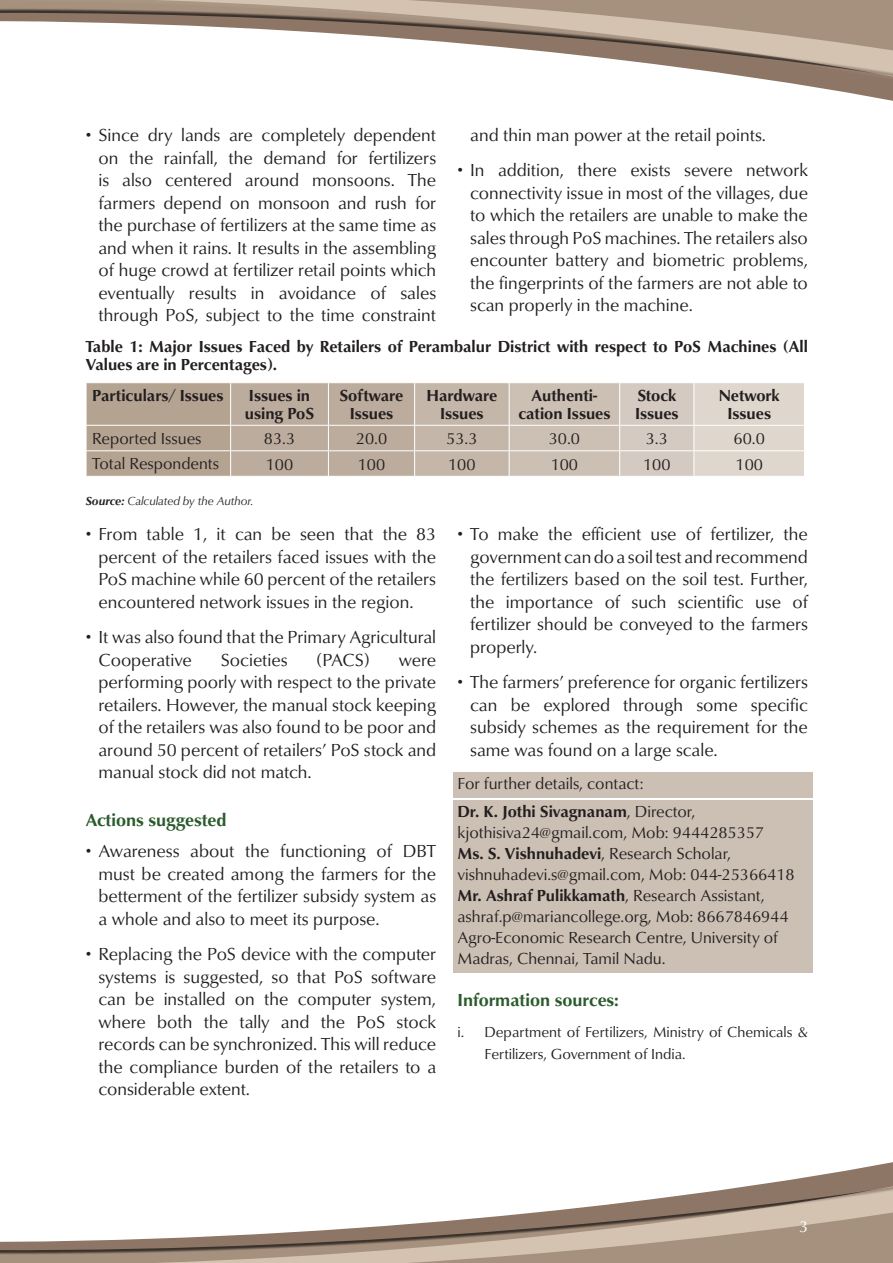
<style>
.page{position:relative;width:893px;height:1263px;background:#fff}
.page>*{position:absolute;margin:0;border:0;box-sizing:border-box;transform-origin:0 0}
.t1{font:18px/22.5px "Classico URW";color:#231f20;text-align:justify}
.Heading_1{font:700 18px "Classico URW";color:#2b5b2d}
.CONTACTION_DETAILS{font:16.5px/21px "Classico URW";color:#231f20}
.Table_Text{font:700 16.5px/18px "Classico URW";color:#231f20;text-align:center}
.Table_Text-2{font:16.5px "Classico URW";color:#231f20}
.t2{font:16.5px "Classico URW";color:#fff}
.t3{font:15px/22.5px "Classico URW";color:#231f20}
.FIGURE_CAPTION{font:italic 12px "Classico URW";color:#231f20}
.s1{font-weight:700}
</style>
<div class="page">
<div style="left:0;top:0;width:893px;height:94px;background:#231f20;opacity:.75"></div>
<div style="left:0;top:1168px;width:893px;height:95px;background:#231f20;opacity:.75"></div>
<div style="left:0;top:0;width:893px;height:84px;background:#231f20;opacity:.5"></div>
<svg style="left:0;top:0;width:893px;height:79px"></svg>
<svg style="left:0;top:1184px;width:893px;height:79px"></svg>
<svg style="left:86px;top:383px;width:718px;height:93px;background:#c8baae"></svg>
<div style="left:453px;top:773px;width:359px;height:25px;background:#ccc0b4"></div>
<div style="left:453px;top:800px;width:359px;height:172px;background:#ccc0b4"></div>
<p class="t1" style="left:98px;top:124px;width:339px;text-indent:-13px">• Since dry lands are completely dependent on the rainfall, the demand for fertilizers is also centered around monsoons. The farmers depend on monsoon and rush for the purchase of fertilizers at the same time as and when it rains. It results in the assembling of huge crowd at fertilizer retail points which eventually results in avoidance of sales through PoS, subject to the time constraint</p>
<p class="t1" style="left:470px;top:124px;width:297px">and thin man power at the retail points.</p>
<p class="t1" style="left:470px;top:159px;width:339px;text-indent:-13px">• In addition, there exists severe network connectivity issue in most of the villages, due to which the retailers are unable to make the sales through PoS machines. The retailers also encounter battery and biometric problems, the fingerprints of the farmers are not able to scan properly in the machine.</p>
<p class="Table_Text" style="left:86px;top:337px;width:724px;text-align:left">Table 1: Major Issues Faced by Retailers of Perambalur District with respect to PoS Machines (All<br>Values are in Percentages).</p>
<p class="Table_Text" style="left:92px;top:387px;width:133px">Particulars/ Issues</p>
<p class="Table_Text" style="left:245px;top:387px;width:71px;text-align:left">Issues in using PoS</p>
<p class="Table_Text" style="left:340px;top:387px;width:65px">Software<br>Issues</p>
<p class="Table_Text" style="left:426px;top:387px;width:72px">Hardware<br>Issues</p>
<p class="Table_Text" style="left:518px;top:387px;width:94px">Authenti&shy;cation Issues</p>
<p class="Table_Text" style="left:635px;top:387px;width:45px;text-align:left">Stock<br>Issues</p>
<p class="Table_Text" style="left:719px;top:387px;width:63px">Network<br>Issues</p>
<p class="Table_Text-2" style="left:92px;top:428px;width:111px">Reported Issues</p>
<p class="Table_Text-2" style="left:264px;top:428px;width:33px">83.3</p>
<p class="Table_Text-2" style="left:356px;top:428px;width:33px">20.0</p>
<p class="Table_Text-2" style="left:446px;top:428px;width:33px">53.3</p>
<p class="Table_Text-2" style="left:549px;top:428px;width:33px">30.0</p>
<p class="Table_Text-2" style="left:646px;top:428px;width:24px">3.3</p>
<p class="Table_Text-2" style="left:734px;top:428px;width:33px">60.0</p>
<p class="Table_Text-2" style="left:92px;top:453px;width:128px">Total Respondents</p>
<p class="Table_Text-2" style="left:266px;top:454px;width:29px">100</p>
<p class="Table_Text-2" style="left:358px;top:454px;width:29px">100</p>
<p class="Table_Text-2" style="left:448px;top:454px;width:29px">100</p>
<p class="Table_Text-2" style="left:551px;top:454px;width:29px">100</p>
<p class="Table_Text-2" style="left:643px;top:454px;width:29px">100</p>
<p class="Table_Text-2" style="left:735px;top:454px;width:29px">100</p>
<p class="FIGURE_CAPTION" style="left:86px;top:494px;width:169px"><span class="s1">Source:</span> Calculated by the Author.</p>
<p class="t1" style="left:98px;top:523px;width:339px;text-indent:-13px">• From table 1, it can be seen that the 83 percent of the retailers faced issues with the PoS machine while 60 percent of the retailers encountered network issues in the region.</p>
<p class="t1" style="left:98px;top:626px;width:339px;text-indent:-13px">• It was also found that the Primary Agricultural<br>Cooperative</p>
<p class="t1" style="left:470px;top:523px;width:339px;text-indent:-13px">• To make the efficient use of fertilizer, the government can do a soil test and recommend the fertilizers based on the soil test. Further, the importance of such scientific use of fertilizer should be conveyed to the farmers properly.</p>
<p class="t1" style="left:470px;top:671px;width:339px;text-indent:-13px">• The farmers’ preference for organic fertilizers can be explored through some specific subsidy schemes as the requirement for the same was found on a large scale.</p>
<p class="CONTACTION_DETAILS" style="left:457px;top:774px;width:188px">For further details, contact:</p>
<p class="CONTACTION_DETAILS" style="left:457px;top:801px;width:339px"><span class="s1">Dr. K. Jothi Sivagnanam</span>, Director, kjothisiva24@gmail.com, Mob: 9444285357<br><span class="s1">Ms. S. Vishnuhadevi</span>, Research Scholar, vishnuhadevi.s@gmail.com, Mob: 044-25366418<br><span class="s1">Mr. Ashraf Pulikkamath</span>, Research Assistant, ashraf.p@mariancollege.org, Mob: 8667846944<br>Agro-Economic Research Centre, University of Madras, Chennai, Tamil Nadu.</p>
<p class="Heading_1" style="left:457px;top:988px;width:163px">Information sources:</p>
<p class="t3" style="left:484px;top:1020px;width:325px;text-indent:-27px">i. Department of Fertilizers, Ministry of Chemicals &amp;<br>Fertilizers, Government of India.</p>
<p class="t1" style="left:221px;top:649px;width:68px">Societies</p>
<p class="t1" style="left:317px;top:649px;width:55px">(PACS)</p>
<p class="t1" style="left:98px;top:649px;width:339px;text-indent:300px">were performing poorly with respect to the private retailers. However, the manual stock keeping of the retailers was also found to be poor and around 50 percent of retailers’ PoS stock and manual stock did not match.</p>
<p class="Heading_1" style="left:86px;top:809px;width:142px">Actions suggested</p>
<p class="t1" style="left:98px;top:840px;width:339px;text-indent:-13px">• Awareness about the functioning of DBT must be created among the farmers for the betterment of the fertilizer subsidy system as a whole and also to meet its purpose.</p>
<p class="t1" style="left:98px;top:943px;width:339px;text-indent:-13px">• Replacing the PoS device with the computer systems is suggested, so that PoS software can be installed on the computer system, where both the tally and the PoS stock records can be synchronized. This will reduce the compliance burden of the retailers to a considerable extent.</p>
<p class="t2" style="left:799px;top:1216px;width:11px">3</p>
</div>
